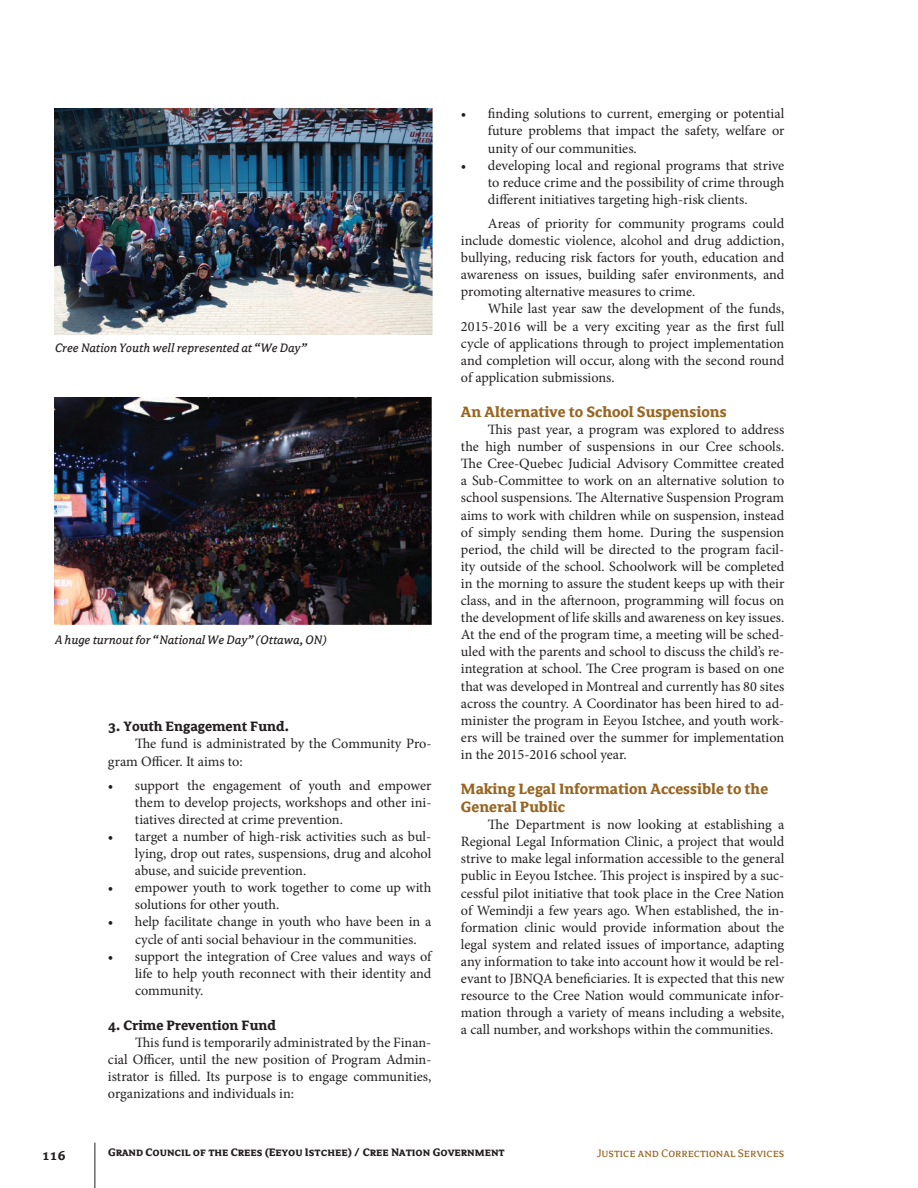
<style>
.page{position:relative;width:918px;height:1188px;background:#fff}
.page>*{position:absolute;margin:0;border:0;box-sizing:border-box;transform-origin:0 0}
.t1{font:700 16.5px/18px "Avance";color:#976521}
.t2{font:700 15px "Avance";color:#231f20}
.t3{font:14.25px/17.1px "Minion Pro";color:#231f20;text-align:justify}
.t4{font:italic 13.5px "Avance";color:#231f20}
.t5{font:12px "Avance Bold SC";color:#231f20}
.t6{font:12px "Avance Regular SC";color:#976521}
</style>
<div class="page">
<hr style="left:94px;top:1143px;width:1px;height:45px;background:#231f20">
<img style="left:54px;top:108px;width:378px;height:227px">
<img style="left:54px;top:397px;width:377px;height:228px">
<p class="t4" style="left:55px;top:341px;width:253px">Cree Nation Youth well represented at “We Day”</p>
<p class="t4" style="left:55px;top:633px;width:273px">A huge turnout for “National We Day” (Ottawa, ON)</p>
<p class="t2" style="left:108px;top:719px;width:183px">3. Youth Engagement Fund.</p>
<p class="t3" style="left:108px;top:735px;width:325px;text-indent:27px">The fund is administrated by the Community Pro&shy;gram Officer. It aims to:</p>
<p class="t3" style="left:135px;top:777px;width:298px;text-indent:-27px">• support the engagement of youth and empower them to develop projects, workshops and other ini&shy;tiatives directed at crime prevention.</p>
<p class="t3" style="left:135px;top:828px;width:298px;text-indent:-27px">• target a number of high-risk activities such as bul&shy;lying, drop out rates, suspensions, drug and alcohol abuse, and suicide prevention.</p>
<p class="t3" style="left:135px;top:879px;width:298px;text-indent:-27px">• empower youth to work together to come up with solutions for other youth.</p>
<p class="t3" style="left:135px;top:913px;width:298px;text-indent:-27px">• help facilitate change in youth who have been in a cycle of anti social behaviour in the communities.</p>
<p class="t3" style="left:135px;top:948px;width:298px;text-indent:-27px">• support the integration of Cree values and ways of life to help youth reconnect with their identity and community.</p>
<p class="t2" style="left:108px;top:1017px;width:169px">4. Crime Prevention Fund</p>
<p class="t3" style="left:108px;top:1034px;width:325px;text-indent:27px">This fund is temporarily administrated by the Finan&shy;cial Officer, until the new position of Program Admin&shy;istrator is filled. Its purpose is to engage communities, organizations and individuals in:</p>
<p class="t3" style="left:488px;top:105px;width:298px;text-indent:-27px">• finding solutions to current, emerging or potential future problems that impact the safety, welfare or unity of our communities.</p>
<p class="t3" style="left:488px;top:157px;width:298px;text-indent:-27px">• developing local and regional programs that strive to reduce crime and the possibility of crime through different initiatives targeting high-risk clients.</p>
<p class="t3" style="left:461px;top:215px;width:325px;text-indent:27px">Areas of priority for community programs could include domestic violence, alcohol and drug addiction, bullying, reducing risk factors for youth, education and awareness on issues, building safer environments, and promoting alternative measures to crime.</p>
<p class="t3" style="left:461px;top:300px;width:325px;text-indent:27px">While last year saw the development of the funds, 2015-2016 will be a very exciting year as the first full cycle of applications through to project implementation and completion will occur, along with the second round of application submissions.</p>
<p class="t1" style="left:461px;top:403px;width:267px">An Alternative to School Suspensions</p>
<p class="t3" style="left:461px;top:421px;width:325px;text-indent:27px">This past year, a program was explored to address the high number of suspensions in our Cree schools.<br>The Cree-Quebec Judicial Advisory Committee created a Sub-Committee to work on an alternative solution to school suspensions. The Alternative Suspension Program aims to work with children while on suspension, instead of simply sending them home. During the suspension period, the child will be directed to the program facil&shy;ity outside of the school. Schoolwork will be completed in the morning to assure the student keeps up with their class, and in the afternoon, programming will focus on the development of life skills and awareness on key issues.<br>At the end of the program time, a meeting will be sched&shy;uled with the parents and school to discuss the child’s re&shy;integration at school. The Cree program is based on one that was developed in Montreal and currently has 80 sites across the country. A Coordinator has been hired to ad&shy;minister the program in Eeyou Istchee, and youth work&shy;ers will be trained over the summer for implementation in the 2015-2016 school year.</p>
<p class="t1" style="left:461px;top:780px;width:309px">Making Legal Information Accessible to the<br>General Public</p>
<p class="t3" style="left:461px;top:816px;width:325px;text-indent:27px">The Department is now looking at establishing a Regional Legal Information Clinic, a project that would strive to make legal information accessible to the general public in Eeyou Istchee. This project is inspired by a suc&shy;cessful pilot initiative that took place in the Cree Nation of Wemindji a few years ago. When established, the in&shy;formation clinic would provide information about the legal system and related issues of importance, adapting any information to take into account how it would be rel&shy;evant to JBNQA beneficiaries. It is expected that this new resource to the Cree Nation would communicate infor&shy;mation through a variety of means including a website, a call number, and workshops within the communities.</p>
<p class="t2" style="left:42px;top:1147px;width:25px">116</p>
<p class="t5" style="left:108px;top:1146px;width:398px">Grand Council of the Crees (Eeyou Istchee) / Cree Nation Government</p>
<p class="t6" style="left:597px;top:1147px;width:189px">Justice and Correctional Services</p>
</div>
